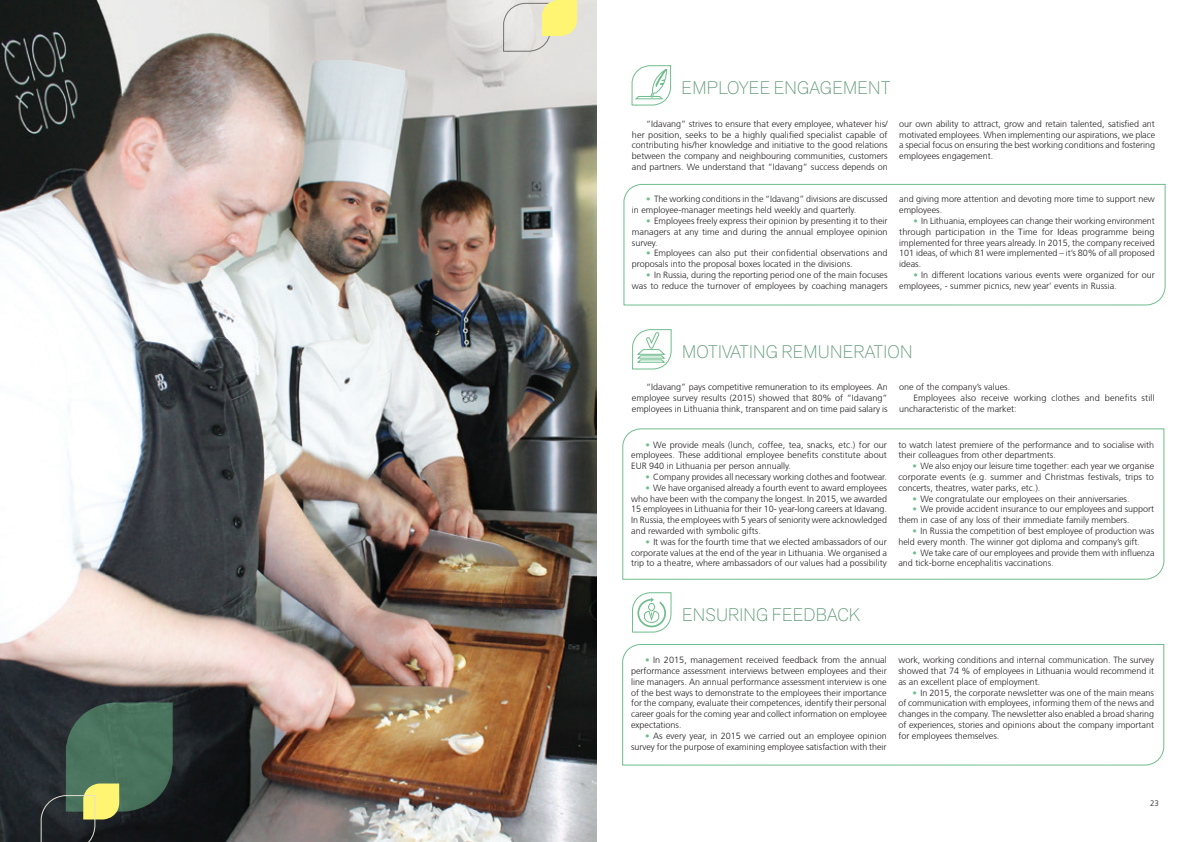
<style>
.page{position:relative;width:1191px;height:842px;background:#fff}
.page>*{position:absolute;margin:0;border:0;box-sizing:border-box;transform-origin:0 0}
.t1{font:200 18px "Akzid Grtsk Next";letter-spacing:.01em;color:#589570}
.t2{font:300 9px/10.8px "Frutiger CE";color:#231f20;text-align:justify}
.t3{font:300 8px "Frutiger CE";color:#231f20}
.s1{color:#6fbd8d}
</style>
<div class="page">
<svg style="left:622px;top:428px;width:542px;height:152px"></svg>
<svg style="left:623px;top:183px;width:543px;height:123px"></svg>
<svg style="left:632px;top:329px;width:40px;height:41px"></svg>
<svg style="left:622px;top:644px;width:542px;height:122px"></svg>
<svg style="left:632px;top:592px;width:40px;height:41px"></svg>
<svg style="left:631px;top:65px;width:40px;height:41px"></svg>
<img style="left:0;top:0;width:596px;height:842px">
<svg style="left:40px;top:702px;width:133px;height:140px;background:#445b49"></svg>
<svg style="left:502px;top:0;width:75px;height:52px;background:#e8e4bc"></svg>
<h1 class="t1" style="left:681px;top:76px;width:210px">EMPLOYEE ENGAGEMENT</h1>
<p class="t2" style="left:632px;top:118px;width:257px;text-indent:14px">“Idavang” strives to ensure that every employee, whatever his/ her position, seeks to be a highly qualified specialist capable of contributing his/her knowledge and initiative to the good relations between the company and neighbouring communities, customers and partners. We understand that “Idavang” success depends on</p>
<p class="t2" style="left:632px;top:194px;width:257px;text-indent:14px"><span class="s1">•</span> The working conditions in the “Idavang” divisions are discussed in employee-manager meetings held weekly and quarterly.</p>
<p class="t2" style="left:632px;top:215px;width:257px;text-indent:14px"><span class="s1">•</span> Employees freely express their opinion by presenting it to their managers at any time and during the annual employee opinion survey.</p>
<p class="t2" style="left:632px;top:248px;width:257px;text-indent:14px"><span class="s1">•</span> Employees can also put their confidential observations and proposals into the proposal boxes located in the divisions.</p>
<p class="t2" style="left:632px;top:269px;width:257px;text-align:right"><span class="s1">•</span> In Russia, during the reporting period one of the main focuses was to reduce the turnover of employees by coaching managers</p>
<p class="t2" style="left:899px;top:118px;width:257px">our own ability to attract, grow and retain talented, satisfied ant motivated employees. When implementing our aspirations, we place a special focus on ensuring the best working conditions and fostering employees engagement.</p>
<p class="t2" style="left:899px;top:194px;width:257px">and giving more attention and devoting more time to support new employees.</p>
<p class="t2" style="left:899px;top:215px;width:257px;text-indent:14px"><span class="s1">•</span> In Lithuania, employees can change their working environment through participation in the Time for Ideas programme being implemented for three years already. In 2015, the company received 101 ideas, of which 81 were implemented – it’s 80% of all proposed ideas.</p>
<p class="t2" style="left:899px;top:269px;width:257px;text-indent:14px"><span class="s1">•</span> In different locations various events were organized for our employees, - summer picnics, new year’ events in Russia.</p>
<h1 class="t1" style="left:682px;top:340px;width:232px">MOTIVATING REMUNERATION</h1>
<p class="t2" style="left:632px;top:382px;width:257px;text-indent:14px">“Idavang” pays competitive remuneration to its employees. An employee survey results (2015) showed that 80% of “Idavang” employees in Lithuania think, transparent and on time paid salary is</p>
<p class="t2" style="left:631px;top:439px;width:257px;text-indent:14px"><span class="s1">•</span> We provide meals (lunch, coffee, tea, snacks, etc.) for our employees. These additional employee benefits constitute about EUR 940 in Lithuania per person annually.</p>
<p class="t2" style="left:645px;top:471px;width:243px"><span class="s1">•</span> Company provides all necessary working clothes and footwear.</p>
<p class="t2" style="left:631px;top:482px;width:257px;text-indent:14px"><span class="s1">•</span> We have organised already a fourth event to award employees who have been with the company the longest. In 2015, we awarded 15 employees in Lithuania for their 10- year-long careers at Idavang.<br>In Russia, the employees with 5 years of seniority were acknowledged and rewarded with symbolic gifts.</p>
<p class="t2" style="left:631px;top:536px;width:257px;text-indent:14px"><span class="s1">•</span> It was for the fourth time that we elected ambassadors of our corporate values at the end of the year in Lithuania. We organised a trip to a theatre, where ambassadors of our values had a possibility</p>
<p class="t2" style="left:899px;top:382px;width:113px">one of the company’s values.</p>
<p class="t2" style="left:913px;top:393px;width:243px">Employees also receive working clothes and benefits still</p>
<p class="t2" style="left:899px;top:403px;width:119px">uncharacteristic of the market:</p>
<p class="t2" style="left:898px;top:439px;width:257px">to watch latest premiere of the performance and to socialise with their colleagues from other departments.</p>
<p class="t2" style="left:898px;top:461px;width:257px;text-indent:14px"><span class="s1">•</span> We also enjoy our leisure time together: each year we organise corporate events (e.g. summer and Christmas festivals, trips to concerts, theatres, water parks, etc.).</p>
<p class="t2" style="left:912px;top:493px;width:218px"><span class="s1">•</span> We congratulate our employees on their anniversaries.</p>
<p class="t2" style="left:898px;top:504px;width:257px;text-indent:14px"><span class="s1">•</span> We provide accident insurance to our employees and support them in case of any loss of their immediate family members.</p>
<p class="t2" style="left:898px;top:525px;width:257px;text-indent:14px"><span class="s1">•</span> In Russia the competition of best employee of production was held every month. The winner got diploma and company’s gift.</p>
<p class="t2" style="left:898px;top:547px;width:257px;text-indent:14px"><span class="s1">•</span> We take care of our employees and provide them with influenza and tick-borne encephalitis vaccinations.</p>
<h1 class="t1" style="left:682px;top:603px;width:179px">ENSURING FEEDBACK</h1>
<p class="t2" style="left:631px;top:655px;width:257px;text-indent:14px"><span class="s1">•</span> In 2015, management received feedback from the annual performance assessment interviews between employees and their line managers. An annual performance assessment interview is one of the best ways to demonstrate to the employees their importance for the company, evaluate their competences, identify their personal career goals for the coming year and collect information on employee expectations.</p>
<p class="t2" style="left:631px;top:730px;width:257px;text-align:right"><span class="s1">•</span> As every year, in 2015 we carried out an employee opinion survey for the purpose of examining employee satisfaction with their</p>
<p class="t2" style="left:898px;top:655px;width:257px">work, working conditions and internal communication. The survey showed that 74 % of employees in Lithuania would recommend it as an excellent place of employment.</p>
<p class="t2" style="left:898px;top:687px;width:257px;text-indent:14px"><span class="s1">•</span> In 2015, the corporate newsletter was one of the main means of communication with employees, informing them of the news and changes in the company. The newsletter also enabled a broad sharing of experiences, stories and opinions about the company important for employees themselves.</p>
<p class="t3" style="left:1150px;top:798px;width:10px">23</p>
</div>
